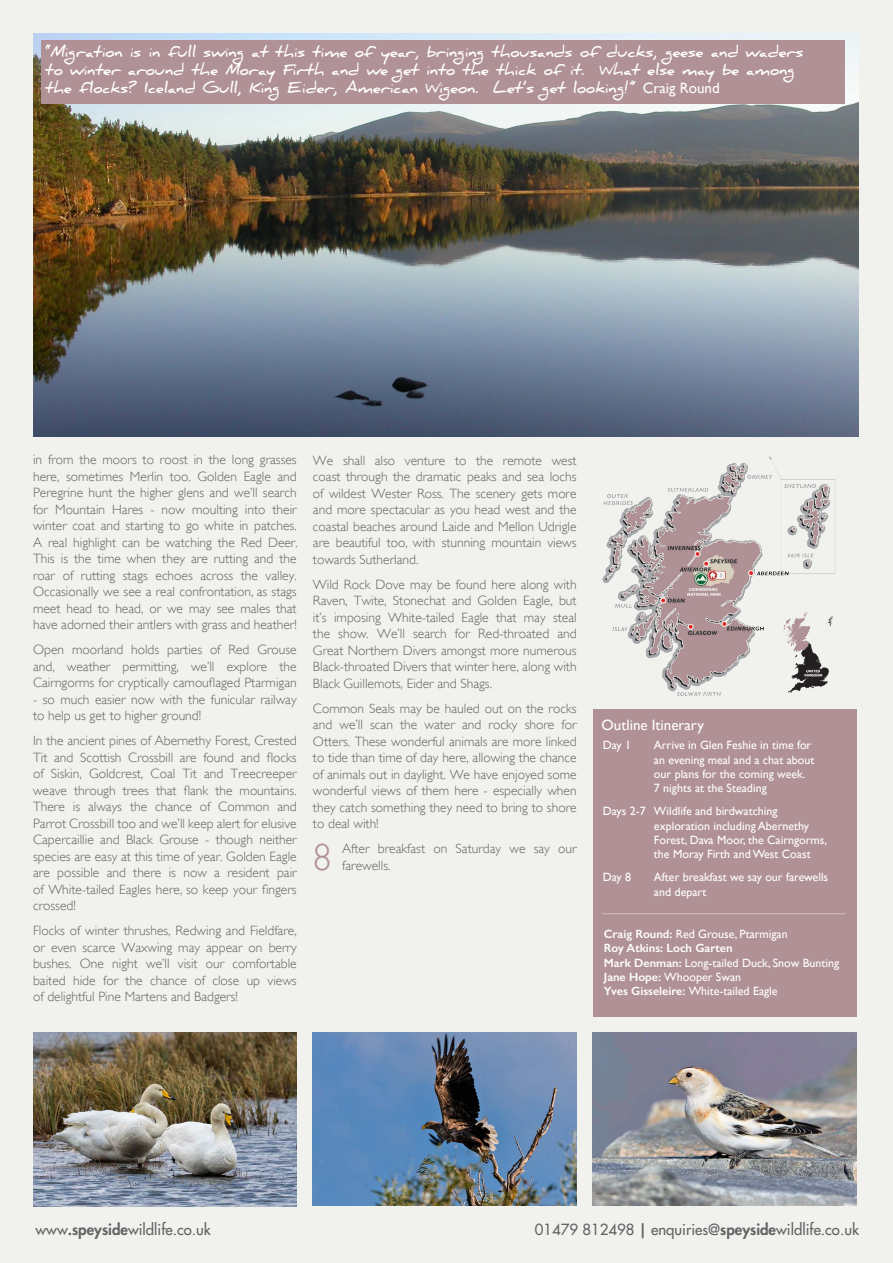
<style>
.page{position:relative;width:893px;height:1263px;background:#f1f1ed}
.page>*{position:absolute;margin:0;border:0;box-sizing:border-box;transform-origin:0 0}
.t1{font:300 37.65px "Gill Sans";color:#b09195}
.t2{font:700 15px/18px "Daniel";color:#fff}
.t3{font:500 15px "Futura Std";color:#636366}
.t4{font:15px "Gill Sans";color:#fff}
.t5{font:300 13.5px/16.5px "Gill Sans";color:#636366;text-align:justify}
.t6{font:12px/14.4px "Gill Sans";color:#fff}
.t7{font:12px/14.4px "Gill Sans";color:#fff}
.s1{font-family:"Gill Sans";font-weight:400}
.s2{font-weight:600}
.s3{font-weight:800}
</style>
<div class="page">
<img style="left:33px;top:33px;width:825px;height:404px">
<img style="left:602px;top:456px;width:233px;height:240px">
<div style="left:41px;top:41px;width:804px;height:63px;background:#b09195"></div>
<div style="left:593px;top:709px;width:263px;height:308px;background:#b09195"></div>
<hr style="left:602px;top:913px;width:244px;height:1px;background:#d3c2c3">
<img style="left:33px;top:1032px;width:264px;height:175px">
<img style="left:313px;top:1032px;width:264px;height:174px">
<img style="left:593px;top:1032px;width:263px;height:174px">
<p class="t2" style="left:46px;top:43px;width:760px">“Migration is in full swing at this time of year, bringing thousands of ducks, geese and waders to winter around the Moray Firth and we get into the thick of it. What else may be among the flocks? Iceland Gull, King Eider, American Wigeon. Let’s get looking!” <span class="s1">Craig Round</span></p>
<p class="t5" style="left:33px;top:451px;width:266px">in from the moors to roost in the long grasses here, sometimes Merlin too. Golden Eagle and Peregrine hunt the higher glens and we’ll search for Mountain Hares - now moulting into their winter coat and starting to go white in patches.<br>A real highlight can be watching the Red Deer.<br>This is the time when they are rutting and the roar of rutting stags echoes across the valley.<br>Occasionally we see a real confrontation, as stags meet head to head, or we may see males that have adorned their antlers with grass and heather!</p>
<p class="t5" style="left:33px;top:641px;width:265px">Open moorland holds parties of Red Grouse and, weather permitting, we’ll explore the Cairngorms for cryptically camouflaged Ptarmigan</p>
<p class="t5" style="left:33px;top:691px;width:265px">- so much easier now with the funicular railway to help us get to higher ground!</p>
<p class="t5" style="left:33px;top:732px;width:265px">In the ancient pines of Abernethy Forest, Crested Tit and Scottish Crossbill are found and flocks of Siskin, Goldcrest, Coal Tit and Treecreeper weave through trees that flank the mountains.<br>There is always the chance of Common and Parrot Crossbill too and we’ll keep alert for elusive Capercaillie and Black Grouse - though neither species are easy at this time of year. Golden Eagle are possible and there is now a resident pair of White-tailed Eagles here, so keep your fingers crossed!</p>
<p class="t5" style="left:33px;top:922px;width:265px">Flocks of winter thrushes, Redwing and Fieldfare, or even scarce Waxwing may appear on berry bushes. One night we’ll visit our comfortable baited hide for the chance of close up views of delightful Pine Martens and Badgers!</p>
<p class="t5" style="left:313px;top:452px;width:265px">We shall also venture to the remote west coast through the dramatic peaks and sea lochs of wildest Wester Ross. The scenery gets more and more spectacular as you head west and the coastal beaches around Laide and Mellon Udrigle are beautiful too, with stunning mountain views towards Sutherland.</p>
<p class="t5" style="left:313px;top:576px;width:265px">Wild Rock Dove may be found here along with Raven, Twite, Stonechat and Golden Eagle, but it’s imposing White-tailed Eagle that may steal the show. We’ll search for Red-throated and Great Northern Divers amongst more numerous Black-throated Divers that winter here, along with Black Guillemots, Eider and Shags.</p>
<p class="t5" style="left:313px;top:700px;width:265px">Common Seals may be hauled out on the rocks and we’ll scan the water and rocky shore for Otters. These wonderful animals are more linked to tide than time of day here, allowing the chance of animals out in daylight. We have enjoyed some wonderful views of them here - especially when they catch something they need to bring to shore to deal with!</p>
<p class="t1" style="left:313px;top:836px;width:20px">8</p>
<p class="t5" style="left:342px;top:841px;width:236px">After breakfast on Saturday we say our farewells.</p>
<p class="t4" style="left:602px;top:716px;width:104px">Outline Itinerary</p>
<p class="t6" style="left:603px;top:738px;width:30px">Day 1</p>
<p class="t6" style="left:654px;top:738px;width:162px">Arrive in Glen Feshie in time for an evening meal and a chat about our plans for the coming week.<br>7 nights at the Steading</p>
<p class="t6" style="left:654px;top:804px;width:175px;text-indent:-51px">Days 2-7 Wildlife and birdwatching exploration including Abernethy Forest, Dava Moor, the Cairngorms, the Moray Firth and West Coast</p>
<p class="t6" style="left:603px;top:870px;width:30px">Day 8</p>
<p class="t6" style="left:654px;top:870px;width:176px">After breakfast we say our farewells and depart</p>
<p class="t7" style="left:604px;top:926px;width:237px"><span class="s2">Craig Round:</span> Red Grouse, Ptarmigan<br><span class="s2">Roy Atkins: Loch Garten<br>Mark Denman:</span> Long-tailed Duck, Snow Bunting <span class="s2">Jane Hope:</span> Whooper Swan<br><span class="s2">Yves Gisseleire:</span> White-tailed Eagle</p>
<p class="t3" style="left:36px;top:1220px;width:177px">www<span class="s3">.speyside</span>wildlife.co.uk</p>
<p class="t3" style="left:535px;top:1220px;width:326px">01479 812498 <span class="s3">|</span> enquiries@<span class="s3">speyside</span>wildlife.co.uk</p>
</div>
